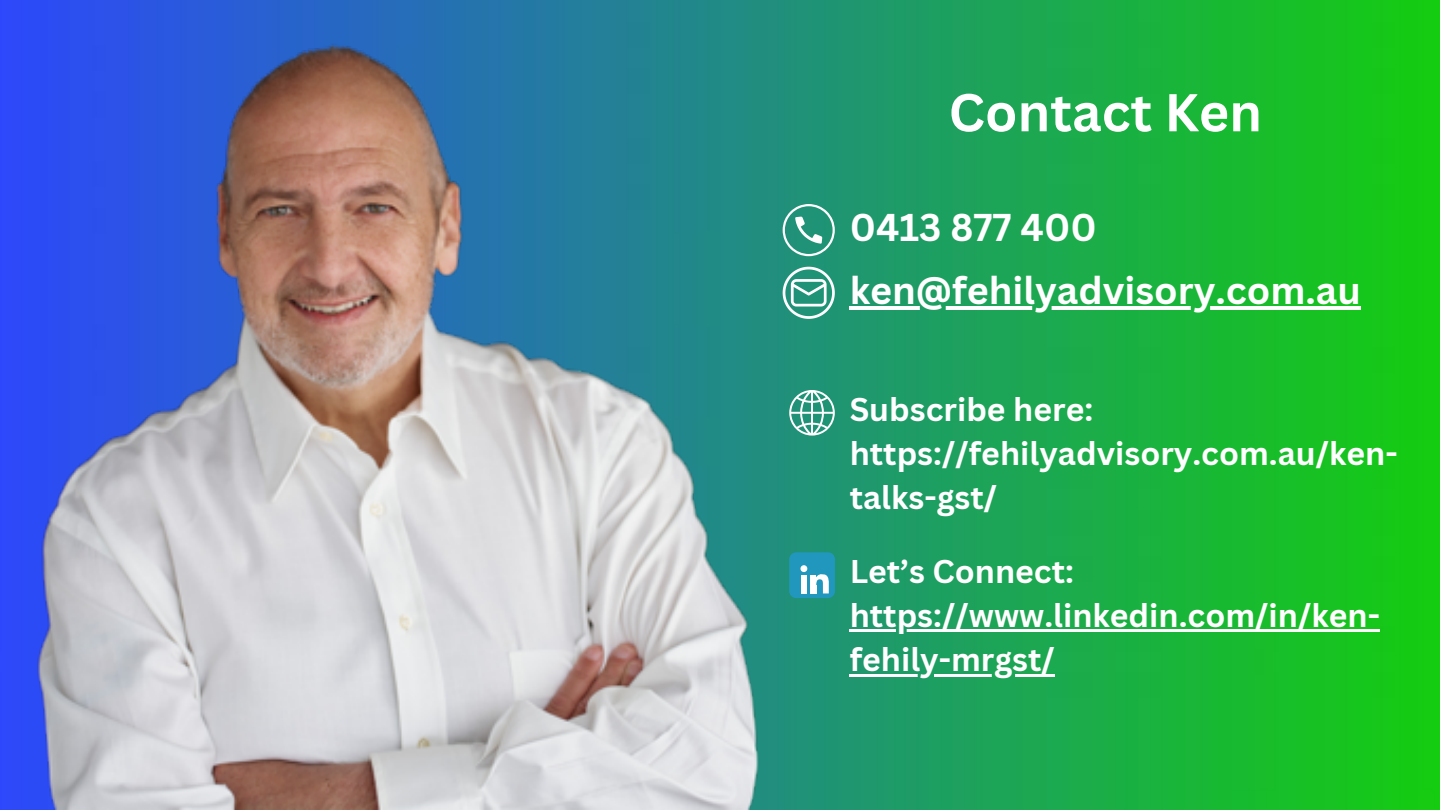
<style>
.page{position:relative;width:1440px;height:810px;background:#fff}
.page>*{position:absolute;margin:0;border:0;box-sizing:border-box;transform-origin:0 0}
.t1{font:700 52px "Canva Sans";color:#fff}
.t2{font:700 37.7px/63px "Canva Sans";color:#fff}
.t3{font:700 32px/44.2px "Canva Sans";color:#fff}
</style>
<div class="page">
<img style="left:1016px;top:0;width:424px;height:810px">
<img style="left:0;top:0;width:1016px;height:810px">
<svg style="left:783px;top:204px;width:52px;height:52px;background:#4ca892"></svg>
<svg style="left:783px;top:267px;width:52px;height:52px"></svg>
<svg style="left:789px;top:390px;width:46px;height:46px"></svg>
<div style="left:789px;top:552px;width:46px;height:46px;background:#2197bd;border-radius:7px"></div>
<svg style="left:800px;top:565px;width:7px;height:7px"></svg>
<div style="left:801px;top:575px;width:6px;height:18px;background:#fff"></div>
<div style="left:811px;top:575px;width:5px;height:18px;background:#fff"></div>
<svg style="left:816px;top:574px;width:13px;height:19px"></svg>
<hr style="left:850px;top:306px;width:511px;height:4px;background:#fff">
<hr style="left:850px;top:629px;width:530px;height:3px;background:#fff">
<hr style="left:850px;top:674px;width:205px;height:3px;background:#fff">
<h1 class="t1" style="left:949px;top:76px;width:315px">Contact Ken</h1>
<p class="t2" style="left:850px;top:195px;width:513px">0413 877 400 ken@fehilyadvisory.com.au</p>
<p class="t3" style="left:850px;top:386px;width:549px">Subscribe here: https://fehilyadvisory.com.au/ken&shy;talks-gst/</p>
<p class="t3" style="left:850px;top:548px;width:532px">Let’s Connect: https://www.linkedin.com/in/ken&shy;fehily-mrgst/</p>
</div>
